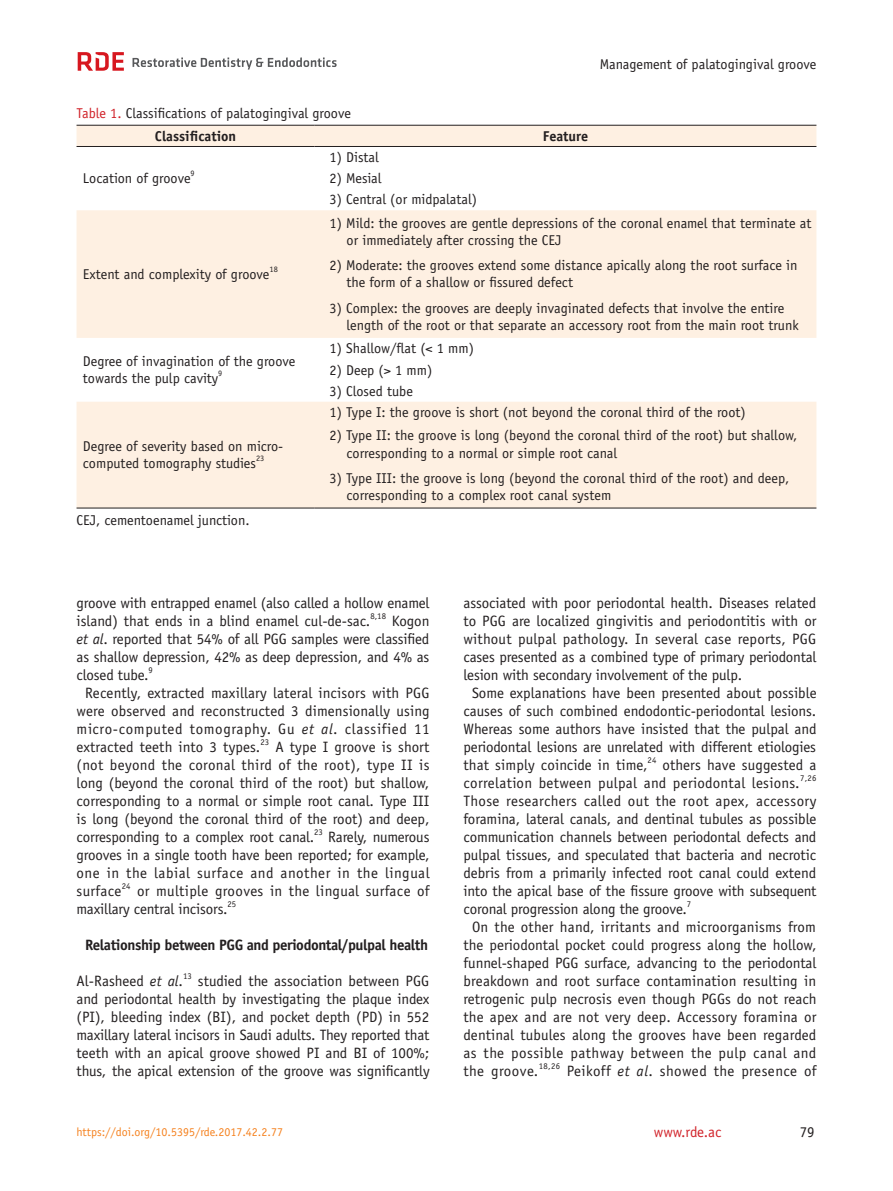
<style>
.page{position:relative;width:893px;height:1191px;background:#fff}
.page>*{position:absolute;margin:0;border:0;box-sizing:border-box;transform-origin:0 0}
.t1{font:15px/18px "Officina Sans Std";color:#231f20;text-align:justify}
.t2{font:15px/18px "Officina Sans Std";letter-spacing:.02em;color:#231f20}
.t3{font:700 15px "Officina Sans Std";letter-spacing:-.03em;color:#231f20}
.t4{font:15px "Officina Sans Std";letter-spacing:.03em;color:#231f20}
.t5{font:15px "Officina Sans Std";color:#d1232a}
.t6{font:14.25px/17.1px "Officina Sans Std";color:#231f20}
.t7{font:700 14.25px "Officina Sans Std";color:#231f20}
.t8{font:12px "Officina Sans Std";color:#f58220}
.t9{font:8.7px "Officina Sans Std";letter-spacing:.01em;color:#231f20}
.t10{font:8.25px "Officina Sans Std";color:#231f20}
.s1{color:#d1232a}
.s2{font-weight:700}
.s3{font-style:italic}
</style>
<div class="page">
<svg style="left:133px;top:57px;width:204px;height:13px"></svg>
<svg style="left:78px;top:52px;width:46px;height:19px"></svg>
<svg style="left:77px;top:126px;width:739px;height:381px;fill:#fef0e2"></svg>
<hr style="left:77px;top:125px;width:238px;height:1px;background:#231f20">
<hr style="left:315px;top:125px;width:501px;height:1px;background:#231f20">
<hr style="left:77px;top:146px;width:238px;height:1px;background:#231f20">
<hr style="left:315px;top:146px;width:501px;height:1px;background:#231f20">
<hr style="left:77px;top:507px;width:238px;height:1px;background:#231f20">
<hr style="left:315px;top:507px;width:501px;height:1px;background:#231f20">
<p class="t6" style="left:155px;top:102px;width:198px;line-height:22.4px;text-indent:-78px"><span class="s1">Table 1.</span> Classifications of palatogingival groove<br><span class="s2">Classification</span></p>
<p class="t6" style="left:83px;top:170px;width:109px">Location of groove</p>
<p class="t10" style="left:191px;top:169px;width:6px">9</p>
<p class="t6" style="left:330px;top:148px;width:51px">1) Distal</p>
<p class="t6" style="left:330px;top:170px;width:53px">2) Mesial</p>
<p class="t6" style="left:330px;top:191px;width:149px">3) Central (or midpalatal)</p>
<p class="t6" style="left:600px;top:55px;width:218px">Management of palatogingival groove</p>
<p class="t7" style="left:543px;top:127px;width:47px">Feature</p>
<p class="t6" style="left:83px;top:265px;width:188px">Extent and complexity of groove</p>
<p class="t10" style="left:270px;top:264px;width:10px">18</p>
<p class="t6" style="left:83px;top:352px;width:214px">Degree of invagination of the groove towards the pulp cavity</p>
<p class="t10" style="left:218px;top:369px;width:6px">9</p>
<p class="t6" style="left:83px;top:438px;width:202px">Degree of severity based on micro&shy;computed tomography studies</p>
<p class="t10" style="left:256px;top:454px;width:10px">23</p>
<p class="t6" style="left:77px;top:511px;width:175px">CEJ, cementoenamel junction.</p>
<p class="t6" style="left:347px;top:214px;width:466px;text-indent:-17px">1) Mild: the grooves are gentle depressions of the coronal enamel that terminate at or immediately after crossing the CEJ</p>
<p class="t6" style="left:347px;top:257px;width:452px;text-indent:-17px">2) Moderate: the grooves extend some distance apically along the root surface in the form of a shallow or fissured defect</p>
<p class="t6" style="left:347px;top:299px;width:454px;text-indent:-17px">3) Complex: the grooves are deeply invaginated defects that involve the entire length of the root or that separate an accessory root from the main root trunk</p>
<p class="t6" style="left:330px;top:340px;width:146px">1) Shallow/flat (&lt; 1 mm)</p>
<p class="t6" style="left:330px;top:361px;width:104px">2) Deep (&gt; 1 mm)</p>
<p class="t6" style="left:330px;top:382px;width:85px">3) Closed tube</p>
<p class="t6" style="left:330px;top:404px;width:418px">1) Type I: the groove is short (not beyond the coronal third of the root)</p>
<p class="t6" style="left:347px;top:427px;width:452px;text-indent:-17px">2) Type II: the groove is long (beyond the coronal third of the root) but shallow, corresponding to a normal or simple root canal</p>
<p class="t6" style="left:347px;top:469px;width:444px;text-indent:-17px">3) Type III: the groove is long (beyond the coronal third of the root) and deep, corresponding to a complex root canal system</p>
<p class="t1" style="left:77px;top:594px;width:354px">groove with entrapped enamel (also called a hollow enamel island) that ends in a blind enamel cul-de-sac.</p>
<p class="t9" style="left:370px;top:611px;width:17px">8,18</p>
<p class="t1" style="left:77px;top:612px;width:354px;text-indent:315px">Kogon <span class="s3">et al</span>. reported that 54% of all PGG samples were classified as shallow depression, 42% as deep depression, and 4% as closed tube.</p>
<p class="t9" style="left:148px;top:665px;width:6px">9</p>
<p class="t1" style="left:77px;top:684px;width:355px;text-indent:9px">Recently, extracted maxillary lateral incisors with PGG were observed and reconstructed 3 dimensionally using micro-computed tomography. Gu <span class="s3">et al</span>. classified 11 extracted teeth into 3 types.</p>
<p class="t9" style="left:260px;top:737px;width:10px">23</p>
<p class="t1" style="left:77px;top:738px;width:354px;text-indent:199px">A type I groove is short (not beyond the coronal third of the root), type II is long (beyond the coronal third of the root) but shallow, corresponding to a normal or simple root canal. Type III is long (beyond the coronal third of the root) and deep, corresponding to a complex root canal.</p>
<p class="t9" style="left:314px;top:827px;width:10px">23</p>
<p class="t1" style="left:77px;top:828px;width:354px;text-indent:252px">Rarely, numerous grooves in a single tooth have been reported; for example, one in the labial surface and another in the lingual surface</p>
<p class="t9" style="left:122px;top:881px;width:10px">24</p>
<p class="t1" style="left:77px;top:882px;width:354px;text-indent:61px">or multiple grooves in the lingual surface of maxillary central incisors.</p>
<p class="t9" style="left:228px;top:899px;width:10px">25</p>
<p class="t3" style="left:85px;top:935px;width:345px">Relationship between PGG and periodontal/pulpal health</p>
<p class="t1" style="left:77px;top:972px;width:108px">Al-Rasheed <span class="s3">et al</span>.</p>
<p class="t9" style="left:183px;top:971px;width:10px">13</p>
<p class="t1" style="left:77px;top:972px;width:355px;text-indent:121px">studied the association between PGG and periodontal health by investigating the plaque index (PI), bleeding index (BI), and pocket depth (PD) in 552 maxillary lateral incisors in Saudi adults. They reported that teeth with an apical groove showed PI and BI of 100%; thus, the apical extension of the groove was significantly</p>
<p class="t8" style="left:77px;top:1124px;width:208px">https://doi.org/10.5395/rde.2017.42.2.77</p>
<p class="t1" style="left:463px;top:594px;width:354px">associated with poor periodontal health. Diseases related</p>
<p class="t1" style="left:463px;top:612px;width:355px">to PGG are localized gingivitis and periodontitis with or</p>
<p class="t1" style="left:463px;top:630px;width:354px">without pulpal pathology. In several case reports, PGG</p>
<p class="t1" style="left:463px;top:648px;width:354px">cases presented as a combined type of primary periodontal</p>
<p class="t1" style="left:463px;top:666px;width:280px">lesion with secondary involvement of the pulp.</p>
<p class="t1" style="left:472px;top:684px;width:346px">Some explanations have been presented about possible</p>
<p class="t1" style="left:463px;top:702px;width:354px">causes of such combined endodontic-periodontal lesions.</p>
<p class="t1" style="left:463px;top:720px;width:355px">Whereas some authors have insisted that the pulpal and</p>
<p class="t1" style="left:463px;top:738px;width:354px">periodontal lesions are unrelated with different etiologies</p>
<p class="t1" style="left:463px;top:756px;width:185px">that simply coincide in time,</p>
<p class="t9" style="left:648px;top:755px;width:10px">24</p>
<p class="t2" style="left:463px;top:756px;width:354px;text-indent:199px">others have suggested a correlation between pulpal and periodontal lesions.</p>
<p class="t9" style="left:800px;top:773px;width:18px">7,26</p>
<p class="t1" style="left:463px;top:792px;width:354px">Those researchers called out the root apex, accessory foramina, lateral canals, and dentinal tubules as possible communication channels between periodontal defects and pulpal tissues, and speculated that bacteria and necrotic debris from a primarily infected root canal could extend into the apical base of the fissure groove with subsequent coronal progression along the groove.</p>
<p class="t9" style="left:687px;top:899px;width:6px">7</p>
<p class="t1" style="left:463px;top:918px;width:355px;text-indent:9px">On the other hand, irritants and microorganisms from the periodontal pocket could progress along the hollow, funnel-shaped PGG surface, advancing to the periodontal breakdown and root surface contamination resulting in retrogenic pulp necrosis even though PGGs do not reach the apex and are not very deep. Accessory foramina or dentinal tubules along the grooves have been regarded as the possible pathway between the pulp canal and the groove.</p>
<p class="t9" style="left:539px;top:1061px;width:23px">18,26</p>
<p class="t4" style="left:567px;top:1062px;width:251px">Peikoff <span class="s3">et al</span>. showed the presence of</p>
<p class="t5" style="left:654px;top:1122px;width:69px">www.rde.ac</p>
<p class="t1" style="left:800px;top:1122px;width:16px">79</p>
</div>
